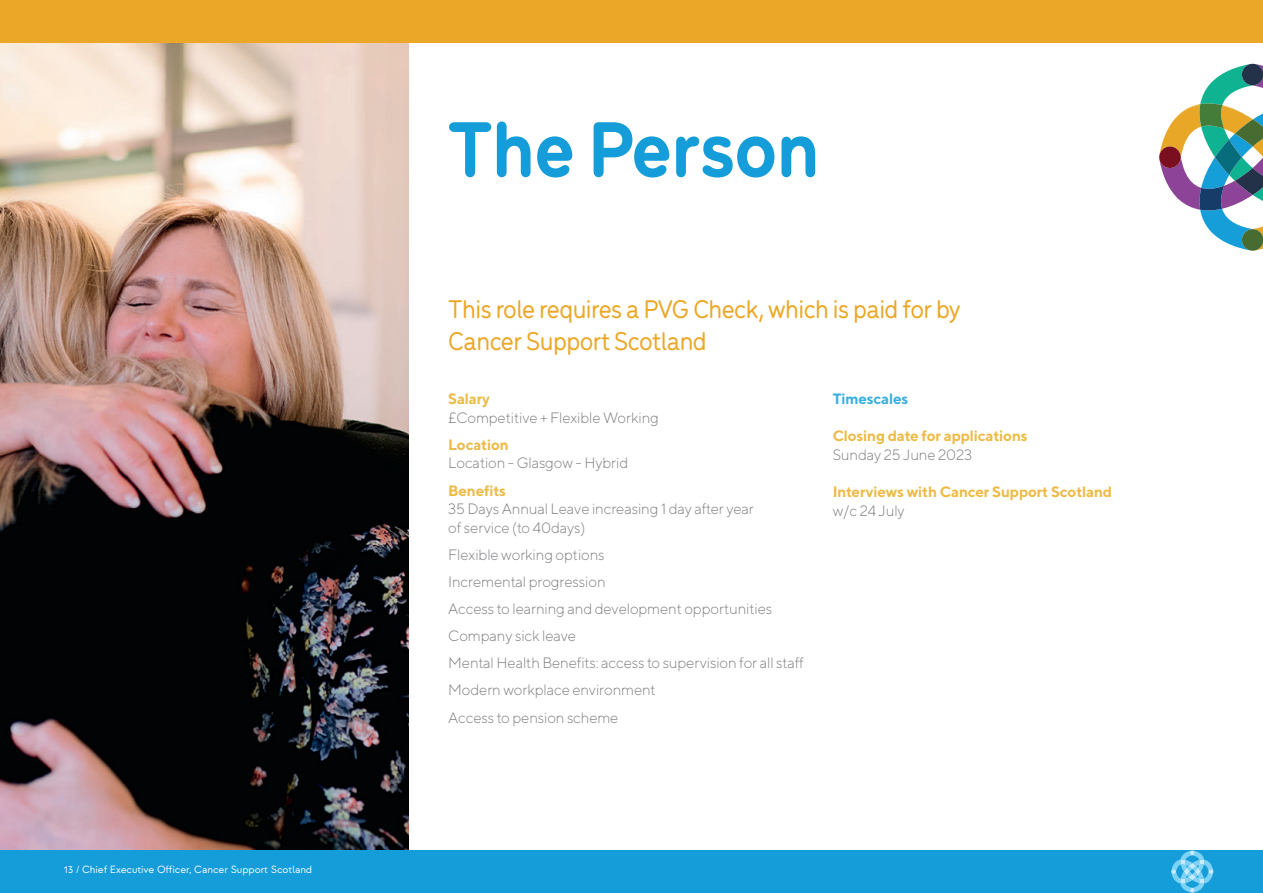
<style>
.page{position:relative;width:1263px;height:893px;background:#fff}
.page>*{position:absolute;margin:0;border:0;box-sizing:border-box;transform-origin:0 0}
.t1{font:700 82.5px "Menco";letter-spacing:-.01em;color:#159dd9}
.t2{font:500 27px/32.4px "Menco";letter-spacing:-.02em;color:#eba828}
.t3{font:300 15px/27.2px "TT Norms";letter-spacing:-.01em;color:#7f7f83}
.t4{font:700 15px "TT Norms";letter-spacing:-.01em;color:#eeba46}
.t5{font:700 15px "TT Norms";letter-spacing:-.01em;color:#37b0df}
.t6{font:10.5px "Strawford";letter-spacing:-.01em;color:#fff}
</style>
<div class="page">
<img style="left:0;top:43px;width:409px;height:807px">
<div style="left:0;top:850px;width:1263px;height:43px;background:#159dd9"></div>
<div style="left:0;top:0;width:1263px;height:43px;background:#eba828"></div>
<svg style="left:1171px;top:850px;width:42px;height:43px"></svg>
<svg style="left:1159px;top:64px;width:104px;height:187px"></svg>
<p class="t6" style="left:64px;top:863px;width:250px">13 / Chief Executive Officer, Cancer Support Scotland</p>
<h1 class="t1" style="left:448px;top:89px;width:374px">The Person</h1>
<h2 class="t2" style="left:448px;top:291px;width:514px">This role requires a PVG Check, which is paid for by<br>Cancer Support Scotland</h2>
<p class="t4" style="left:448px;top:389px;width:43px">Salary</p>
<p class="t3" style="left:448px;top:404px;width:212px">£Competitive + Flexible Working</p>
<p class="t4" style="left:448px;top:435px;width:62px">Location</p>
<p class="t3" style="left:448px;top:449px;width:182px">Location - Glasgow - Hybrid</p>
<p class="t4" style="left:448px;top:481px;width:59px">Benefits</p>
<p class="t3" style="left:448px;top:499px;width:307px;line-height:18.6px">35 Days Annual Leave increasing 1 day after year of service (to 40days)</p>
<p class="t3" style="left:448px;top:541px;width:357px">Flexible working options<br>Incremental progression<br>Access to learning and development opportunities Company sick leave<br>Mental Health Benefits: access to supervision for all staff Modern workplace environment<br>Access to pension scheme</p>
<p class="t5" style="left:833px;top:389px;width:77px">Timescales</p>
<p class="t4" style="left:833px;top:427px;width:196px">Closing date for applications</p>
<p class="t3" style="left:833px;top:441px;width:141px">Sunday 25 June 2023</p>
<p class="t4" style="left:833px;top:482px;width:281px">Interviews with Cancer Support Scotland</p>
<p class="t3" style="left:833px;top:497px;width:74px">w/c 24 July</p>
</div>
